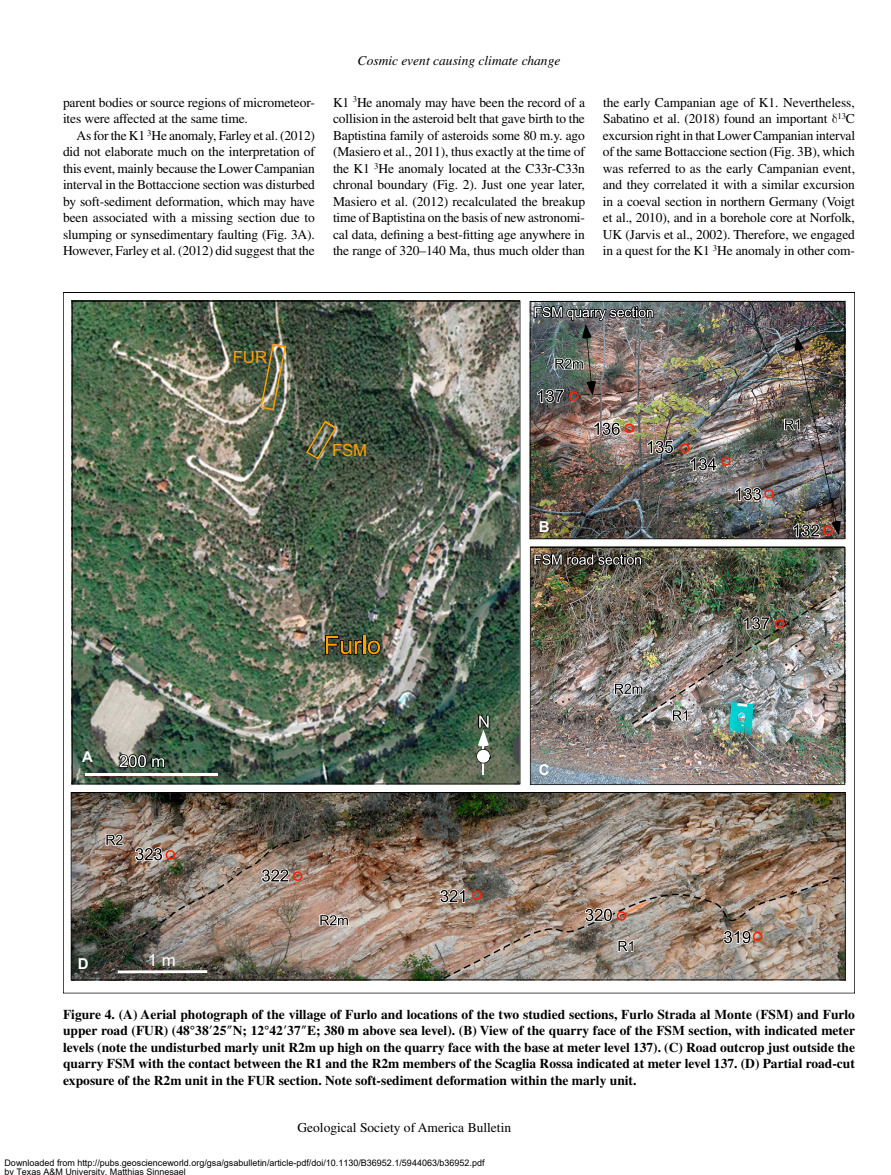
<style>
.page{position:relative;width:891px;height:1175px;background:#fff}
.page>*{position:absolute;margin:0;border:0;box-sizing:border-box;transform-origin:0 0}
.t1{font:16.8px "Arial";letter-spacing:-.01em;color:#ffa000}
.t2{font:16.8px "Arial";color:#fff}
.t3{font:700 15px "Arial";color:#fff}
.T{font:13.5px/16.5px "Times LT Std";letter-spacing:-.01em;color:#000;text-align:justify}
.FC{font:700 13.5px/16.5px "Times LT Std";color:#000;text-align:justify}
.t4{font:italic 13.5px "Times LT Std";color:#000}
.t5{font:9px/9px "Arial";color:#000}
.s1{font-family:"STIX General"}
.s2{color:#fff}
</style>
<div class="page">
<img style="left:63px;top:292px;width:792px;height:701px">
<hr style="left:118px;top:970px;width:89px;height:3px;background:#fff">
<p class="T" style="left:63px;top:94px;width:254px">parent bodies or source regions of micrometeor&shy;ites were affected at the same time.</p>
<p class="T" style="left:63px;top:127px;width:254px;text-indent:14px">As for the K1 <sup>3</sup>He anomaly, Farley et al. (2012) did not elaborate much on the interpretation of this event, mainly because the Lower Campanian interval in the Bottaccione section was disturbed by soft-sediment deformation, which may have been associated with a missing section due to slumping or synsedimentary faulting (Fig. 3A).<br>However, Farley et al. (2012) did suggest that the</p>
<p class="t4" style="left:358px;top:53px;width:204px">Cosmic event causing climate change</p>
<p class="T" style="left:333px;top:94px;width:254px">K1 <sup>3</sup>He anomaly may have been the record of a collision in the asteroid belt that gave birth to the Baptistina family of asteroids some 80 m.y. ago (Masiero et al., 2011), thus exactly at the time of the K1 <sup>3</sup>He anomaly located at the C33r-C33n chronal boundary (Fig. 2). Just one year later, Masiero et al. (2012) recalculated the breakup time of Baptistina on the basis of new astronomi&shy;cal data, defining a best-fitting age anywhere in the range of 320–140 Ma, thus much older than</p>
<p class="T" style="left:603px;top:94px;width:254px">the early Campanian age of K1. Nevertheless, Sabatino et al. (2018) found an important <sup>13</sup>C excursion right in that Lower Campanian interval of the same Bottaccione section (Fig. 3B), which was referred to as the early Campanian event, and they correlated it with a similar excursion in a coeval section in northern Germany (Voigt et al., 2010), and in a borehole core at Norfolk, UK (Jarvis et al., 2002). Therefore, we engaged in a quest for the K1 <sup>3</sup>He anomaly in other com-</p>
<p class="t1" style="left:233px;top:346px;width:36px">FUR</p>
<p class="t1" style="left:332px;top:438px;width:37px">FSM</p>
<p class="t3" style="left:539px;top:516px;width:12px">B</p>
<p class="t3" style="left:82px;top:746px;width:12px">A</p>
<p class="t3" style="left:78px;top:953px;width:12px">D</p>
<p class="t2" style="left:148px;top:948px;width:29px">1 m</p>
<p class="t3" style="left:539px;top:758px;width:12px">C</p>
<p class="FC" style="left:63px;top:1005px;width:794px">Figure 4. (A) Aerial photograph of the village of Furlo and locations of the two studied sections, Furlo Strada al Monte (FSM) and Furlo upper road (FUR) (48<span class="s1">°</span>38<span class="s1">′</span>25<span class="s1">″</span>N; 12<span class="s1">°</span>42<span class="s1">′</span>37<span class="s1">″</span>E; 380 m above sea level). (B) View of the quarry face of the FSM section, with indicated meter levels (note the undisturbed marly unit R2m up high on the quarry face with the base at meter level 137). (C) Road outcrop just outside the quarry FSM with the contact between the R1 and the R2m members of the Scaglia Rossa indicated at meter level 137. (D) Partial road-cut exposure of the R2m unit in the FUR section. Note soft-sediment deformation within the marly unit.</p>
<p class="T" style="left:297px;top:1118px;width:325px">Geological Society of America Bulletin<span class="s2">, v. 130, no. XX/XX</span></p>
<p class="t5" style="left:4px;top:1159px;width:482px">Downloaded from http://pubs.geoscienceworld.org/gsa/gsabulletin/article-pdf/doi/10.1130/B36952.1/5944063/b36952.pdf by Texas A&amp;M University Matthias Sinnesael</p>
</div>
